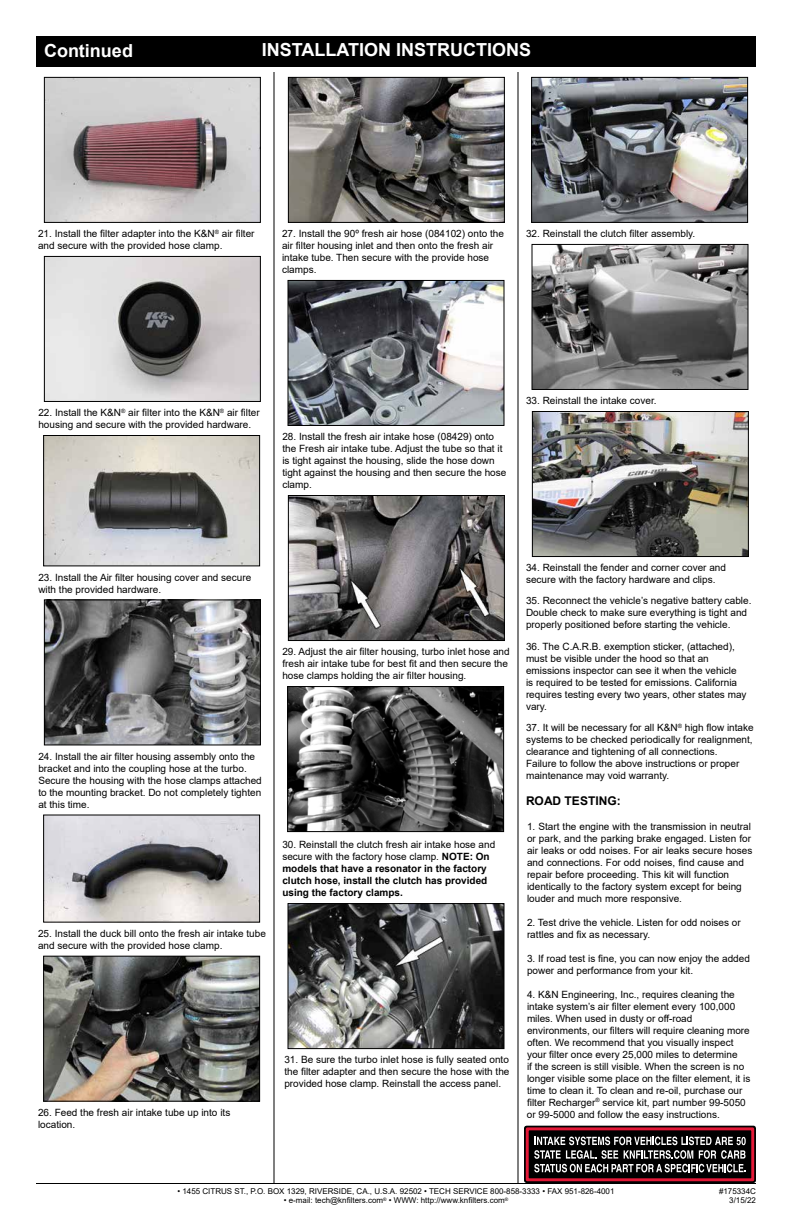
<style>
.page{position:relative;width:792px;height:1224px;background:#fff}
.page>*{position:absolute;margin:0;border:0;box-sizing:border-box;transform-origin:0 0}
.t1{font:700 18px "Arial";color:#fff}
.t2{font:700 12px "Arial";color:#000}
.t3{font:10px/12px "Arial";color:#000}
.t4{font:700 10px/12px "Arial";color:#000}
.t5{font:8px/9.6px "Arial";color:#000;text-align:right}
.s1{font-weight:400}
</style>
<div class="page">
<div style="left:36px;top:36px;width:720px;height:31px;background:#000"></div>
<hr style="left:36px;top:1183px;width:720px;height:1px;background:#000">
<hr style="left:274px;top:72px;width:1px;height:1111px;background:#000">
<hr style="left:518px;top:72px;width:1px;height:1111px;background:#000">
<img style="left:45px;top:437px;width:213px;height:127px">
<div style="left:43px;top:435px;width:217px;height:131px;border:1px solid #000"></div>
<img style="left:46px;top:602px;width:213px;height:141px">
<div style="left:44px;top:600px;width:217px;height:145px;border:1px solid #000"></div>
<img style="left:45px;top:958px;width:213px;height:142px">
<div style="left:43px;top:956px;width:217px;height:146px;border:1px solid #000"></div>
<img style="left:290px;top:79px;width:213px;height:142px">
<div style="left:288px;top:77px;width:217px;height:146px;border:1px solid #000"></div>
<img style="left:290px;top:282px;width:212px;height:142px">
<div style="left:288px;top:280px;width:216px;height:146px;border:1px solid #000"></div>
<img style="left:534px;top:413px;width:213px;height:142px">
<div style="left:532px;top:411px;width:217px;height:146px;border:1px solid #000"></div>
<img style="left:290px;top:497px;width:213px;height:142px">
<div style="left:288px;top:495px;width:217px;height:146px;border:1px solid #000"></div>
<img style="left:289px;top:688px;width:213px;height:142px">
<div style="left:287px;top:686px;width:217px;height:146px;border:1px solid #000"></div>
<img style="left:290px;top:905px;width:212px;height:142px">
<div style="left:288px;top:903px;width:216px;height:146px;border:1px solid #000"></div>
<img style="left:533px;top:79px;width:213px;height:142px">
<div style="left:531px;top:77px;width:217px;height:146px;border:1px solid #000"></div>
<img style="left:534px;top:246px;width:212px;height:142px">
<div style="left:532px;top:244px;width:216px;height:146px;border:1px solid #000"></div>
<img style="left:45px;top:817px;width:213px;height:104px">
<div style="left:43px;top:815px;width:217px;height:108px;border:1px solid #000"></div>
<img style="left:46px;top:258px;width:213px;height:142px">
<div style="left:44px;top:256px;width:217px;height:146px;border:1px solid #000"></div>
<img style="left:46px;top:79px;width:213px;height:142px">
<div style="left:44px;top:77px;width:217px;height:146px;border:1px solid #000"></div>
<div style="left:526px;top:1128px;width:228px;height:53px;background:#000"></div>
<div style="left:524px;top:1126px;width:232px;height:57px;border:5px solid #000"></div>
<div style="left:526px;top:1127px;width:228px;height:54px;border:3px solid #e31837"></div>
<svg style="left:534px;top:1137px;width:212px;height:35px"></svg>
<h1 class="t1" style="left:44px;top:38px;width:90px">Continued</h1>
<h1 class="t1" style="left:262px;top:37px;width:271px">INSTALLATION INSTRUCTIONS</h1>
<p class="t3" style="left:38px;top:227px;width:218px">21. Install the filter adapter into the K&amp;N<sup>®</sup> air filter and secure with the provided hose clamp.</p>
<p class="t3" style="left:282px;top:227px;width:224px">27. Install the 90º fresh air hose (084102) onto the air filter housing inlet and then onto the fresh air intake tube. Then secure with the provide hose clamps.</p>
<p class="t3" style="left:526px;top:227px;width:171px">32. Reinstall the clutch filter assembly.</p>
<p class="t3" style="left:38px;top:407px;width:223px">22. Install the K&amp;N<sup>®</sup> air filter into the K&amp;N<sup>®</sup> air filter housing and secure with the provided hardware.</p>
<p class="t3" style="left:282px;top:431px;width:226px">28. Install the fresh air intake hose (08429) onto the Fresh air intake tube. Adjust the tube so that it is tight against the housing, slide the hose down tight against the housing and then secure the hose clamp.</p>
<p class="t3" style="left:526px;top:395px;width:132px">33. Reinstall the intake cover.</p>
<p class="t3" style="left:38px;top:571px;width:214px">23. Install the Air filter housing cover and secure with the provided hardware.</p>
<p class="t3" style="left:282px;top:646px;width:229px">29. Adjust the air filter housing, turbo inlet hose and fresh air intake tube for best fit and then secure the hose clamps holding the air filter housing.</p>
<p class="t3" style="left:38px;top:750px;width:225px">24. Install the air filter housing assembly onto the bracket and into the coupling hose at the turbo.<br>Secure the housing with the hose clamps attached to the mounting bracket. Do not completely tighten at this time.</p>
<p class="t3" style="left:38px;top:927px;width:229px">25. Install the duck bill onto the fresh air intake tube and secure with the provided hose clamp.</p>
<p class="t4" style="left:282px;top:839px;width:214px"><span class="s1">30. Reinstall the clutch fresh air intake hose and secure with the factory hose clamp.</span> NOTE: On models that have a resonator in the factory clutch hose, install the clutch has provided using the factory clamps.</p>
<p class="t3" style="left:38px;top:1106px;width:194px">26. Feed the fresh air intake tube up into its location.</p>
<p class="t3" style="left:284px;top:1054px;width:227px;text-align:justify">31. Be sure the turbo inlet hose is fully seated onto the filter adapter and then secure the hose with the provided hose clamp. Reinstall the access panel.</p>
<p class="t3" style="left:526px;top:562px;width:202px">34. Reinstall the fender and corner cover and secure with the factory hardware and clips.</p>
<p class="t3" style="left:526px;top:595px;width:227px">35. Reconnect the vehicle’s negative battery cable.<br>Double check to make sure everything is tight and properly positioned before starting the vehicle.</p>
<p class="t3" style="left:526px;top:640px;width:222px">36. The C.A.R.B. exemption sticker, (attached), must be visible under the hood so that an emissions inspector can see it when the vehicle<br>is required to be tested for emissions. California requires testing every two years, other states may vary.</p>
<p class="t3" style="left:526px;top:721px;width:229px">37. It will be necessary for all K&amp;N<sup>®</sup> high flow intake systems to be checked periodically for realignment, clearance and tightening of all connections.<br>Failure to follow the above instructions or proper maintenance may void warranty.</p>
<p class="t2" style="left:526px;top:792px;width:96px">ROAD TESTING:</p>
<p class="t3" style="left:527px;top:820px;width:227px">1. Start the engine with the transmission in neutral or park, and the parking brake engaged. Listen for air leaks or odd noises. For air leaks secure hoses and connections. For odd noises, find cause and repair before proceeding. This kit will function identically to the factory system except for being louder and much more responsive.</p>
<p class="t3" style="left:527px;top:916px;width:215px">2. Test drive the vehicle. Listen for odd noises or rattles and fix as necessary.</p>
<p class="t3" style="left:527px;top:952px;width:224px">3. If road test is fine, you can now enjoy the added power and performance from your kit.</p>
<p class="t3" style="left:527px;top:988px;width:225px">4. K&amp;N Engineering, Inc., requires cleaning the intake system’s air filter element every 100,000 miles. When used in dusty or off-road environments, our filters will require cleaning more often. We recommend that you visually inspect your filter once every 25,000 miles to determine<br>if the screen is still visible. When the screen is no longer visible some place on the filter element, it is time to clean it. To clean and re-oil, purchase our filter Recharger<sup>®</sup> service kit, part number 99-5050 or 99-5000 and follow the easy instructions.</p>
<p class="t5" style="left:177px;top:1186px;width:439px">• 1455 CITRUS ST., P.O. BOX 1329, RIVERSIDE, CA., U.S.A. 92502 • TECH SERVICE 800-858-3333 • FAX 951-826-4001</p>
<p class="t5" style="left:284px;top:1196px;width:226px">• e-mail: tech@knfilters.com<sup>®</sup> • WWW: http://www.knfilters.com<sup>®</sup></p>
<p class="t5" style="left:719px;top:1186px;width:38px">#175334C<br>3/15/22</p>
</div>
